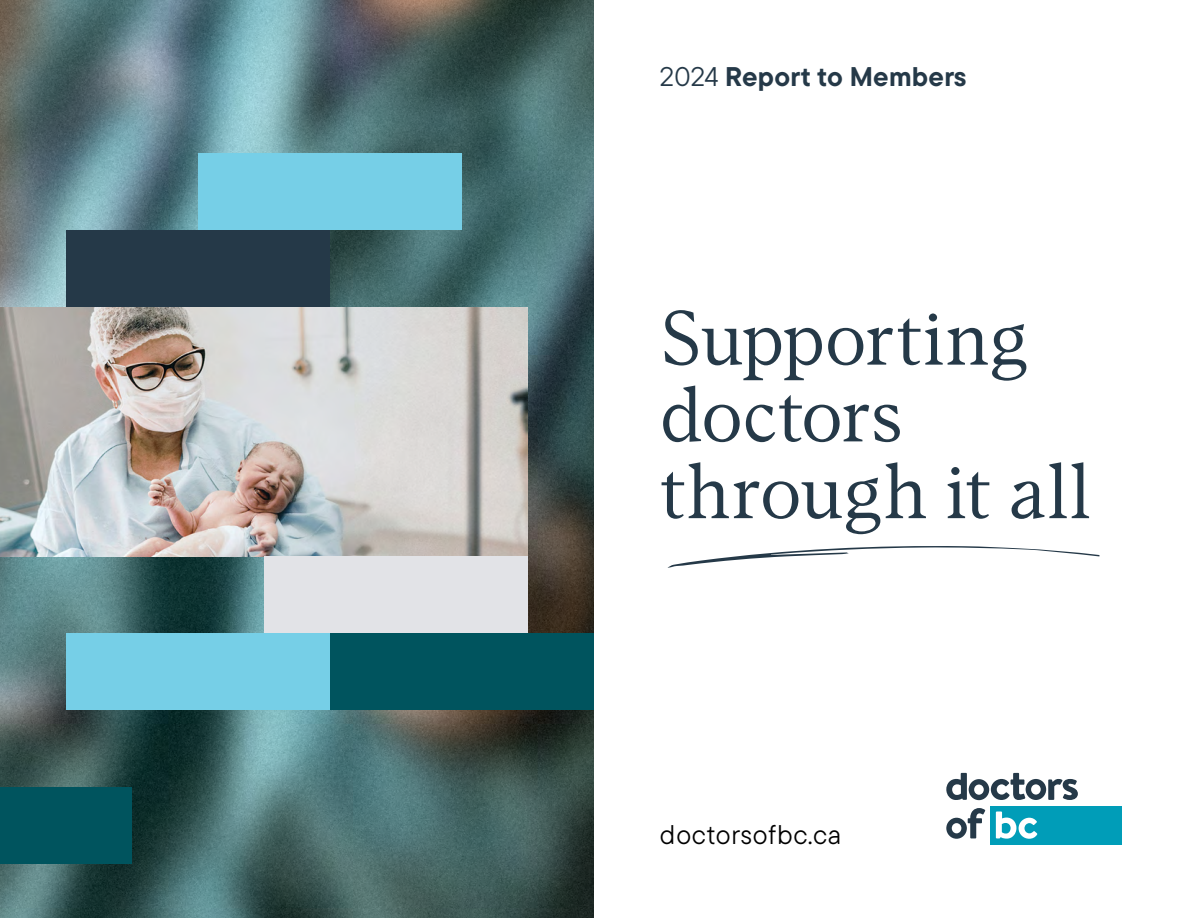
<style>
.page{position:relative;width:1188px;height:918px;background:#fff}
.page>*{position:absolute;margin:0;border:0;box-sizing:border-box;transform-origin:0 0}
.t1{font:300 75px/76.8px "Para Central";letter-spacing:-.005em;color:#253948}
.t2{font:700 27px "TT Commons Pro";letter-spacing:.01em;color:#253948}
.t3{font:27px "TT Commons Pro";letter-spacing:.03em;color:#000}
.s1{font-weight:400}
</style>
<div class="page">
<svg style="left:667px;top:546px;width:432px;height:22px"></svg>
<svg style="left:946px;top:808px;width:39px;height:31px"></svg>
<svg style="left:946px;top:773px;width:132px;height:27px"></svg>
<div style="left:990px;top:806px;width:132px;height:38px;background:#009db8"></div>
<svg style="left:996px;top:812px;width:41px;height:27px"></svg>
<img style="left:0;top:0;width:594px;height:918px">
<img style="left:0;top:307px;width:528px;height:250px">
<div style="left:198px;top:154px;width:264px;height:76px;background:#76cfe7"></div>
<div style="left:66px;top:230px;width:264px;height:77px;background:#253948"></div>
<div style="left:264px;top:557px;width:264px;height:76px;background:#e2e3e7"></div>
<div style="left:66px;top:633px;width:264px;height:77px;background:#76cfe7"></div>
<div style="left:330px;top:633px;width:264px;height:77px;background:#00545e"></div>
<div style="left:0;top:787px;width:132px;height:77px;background:#00545e"></div>
<p class="t2" style="left:660px;top:56px;width:308px"><span class="s1">2024</span> Report to Members</p>
<p class="t1" style="left:660px;top:301px;width:432px">Supporting doctors through it all</p>
<p class="t3" style="left:660px;top:816px;width:183px">doctorsofbc.ca</p>
</div>
